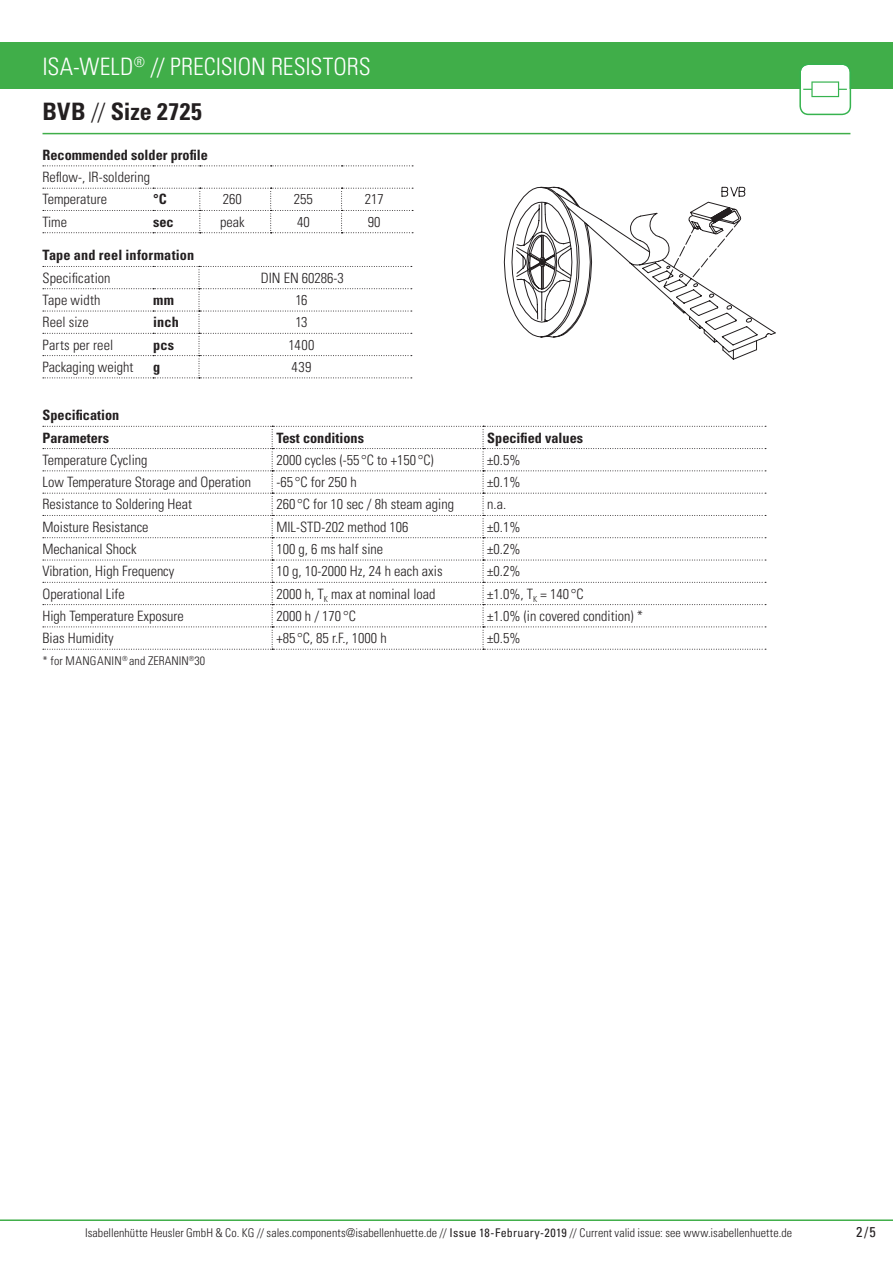
<style>
.page{position:relative;width:893px;height:1263px;background:#fff}
.page>*{position:absolute;margin:0;border:0;box-sizing:border-box;transform-origin:0 0}
.t1{font:24px "Univers Com 47 Light Cond";color:#fff}
.t2{font:24px "Univers Com 67 Bold Cond";letter-spacing:.01em;color:#231f20}
.t3{font:14.25px/22.4px "Univers Com 47 Light Cond";color:#231f20}
.t4{font:14.25px/22.4px "Univers Com 67 Bold Cond";color:#231f20}
.t5{font:condensed 14.25px "Univers Com 57";color:#231f20}
.t6{font:12px "Univers Com 47 Light Cond";letter-spacing:.005em;color:#231f20}
.s1{font-family:"Univers Com 47 Light Cond"}
.s2{font-family:"Univers Com 57";font-stretch:condensed}
</style>
<div class="page">
<hr style="left:0;top:1219px;width:893px;height:2px;background:#40ae49">
<div style="left:0;top:43px;width:893px;height:46px;background:#40ae49"></div>
<hr style="left:43px;top:133px;width:807px;height:1px;background:#40ae49">
<svg style="left:799px;top:65px;width:52px;height:50px"></svg>
<svg style="left:43px;top:165px;width:370px;height:1px"></svg>
<svg style="left:43px;top:188px;width:370px;height:45px"></svg>
<svg style="left:43px;top:266px;width:369px;height:112px"></svg>
<svg style="left:503px;top:186px;width:249px;height:174px"></svg>
<svg style="left:539px;top:187px;width:237px;height:165px"></svg>
<svg style="left:43px;top:425px;width:723px;height:225px"></svg>
<h1 class="t1" style="left:43px;top:52px;width:330px">ISA-WELD<sup>®</sup> // PRECISION RESISTORS</h1>
<h1 class="t2" style="left:43px;top:96px;width:161px">BVB <span class="s1">//</span> Size 2725</h1>
<p class="t4" style="left:43px;top:144px;width:167px">Recommended solder profile</p>
<p class="t3" style="left:43px;top:166px;width:109px">Reflow-, IR-soldering<br>Temperature</p>
<p class="t4" style="left:153px;top:188px;width:15px">°C</p>
<p class="t3" style="left:223px;top:188px;width:20px">260</p>
<p class="t3" style="left:294px;top:188px;width:20px">255</p>
<p class="t3" style="left:365px;top:188px;width:20px">217</p>
<p class="t3" style="left:43px;top:211px;width:26px">Time</p>
<p class="t4" style="left:153px;top:210px;width:22px">sec</p>
<p class="t3" style="left:220px;top:211px;width:26px">peak</p>
<p class="t3" style="left:297px;top:211px;width:14px">40</p>
<p class="t3" style="left:368px;top:211px;width:14px">90</p>
<p class="t4" style="left:43px;top:244px;width:153px">Tape and reel information</p>
<p class="t3" style="left:43px;top:267px;width:70px">Specification</p>
<p class="t3" style="left:261px;top:267px;width:85px">DIN EN 60286-3</p>
<p class="t3" style="left:43px;top:289px;width:60px">Tape width</p>
<p class="t4" style="left:153px;top:289px;width:22px">mm</p>
<p class="t3" style="left:295px;top:289px;width:14px">16</p>
<p class="t3" style="left:43px;top:311px;width:48px">Reel size</p>
<p class="t4" style="left:153px;top:311px;width:27px">inch</p>
<p class="t3" style="left:295px;top:311px;width:14px">13</p>
<p class="t3" style="left:43px;top:333px;width:72px">Parts per reel</p>
<p class="t4" style="left:153px;top:333px;width:23px">pcs</p>
<p class="t3" style="left:289px;top:333px;width:27px">1400</p>
<p class="t3" style="left:43px;top:356px;width:92px">Packaging weight</p>
<p class="t4" style="left:153px;top:356px;width:9px">g</p>
<p class="t3" style="left:292px;top:356px;width:21px">439</p>
<p class="t4" style="left:43px;top:404px;width:78px">Specification<br>Parameters</p>
<p class="t4" style="left:276px;top:426px;width:89px">Test conditions</p>
<p class="t4" style="left:487px;top:426px;width:97px">Specified values</p>
<p class="t3" style="left:43px;top:449px;width:106px">Temperature Cycling</p>
<p class="t3" style="left:276px;top:449px;width:159px">2000 cycles (-55 °C to +150 °C)</p>
<p class="t3" style="left:487px;top:449px;width:35px">±0.5%</p>
<p class="t3" style="left:43px;top:471px;width:210px">Low Temperature Storage and Operation</p>
<p class="t3" style="left:276px;top:471px;width:82px">-65 °C for 250 h</p>
<p class="t3" style="left:487px;top:471px;width:35px">±0.1%</p>
<p class="t3" style="left:43px;top:493px;width:151px">Resistance to Soldering Heat</p>
<p class="t3" style="left:276px;top:493px;width:179px">260 °C for 10 sec / 8h steam aging</p>
<p class="t3" style="left:487px;top:493px;width:20px">n.a.</p>
<p class="t3" style="left:43px;top:515px;width:108px">Moisture Resistance</p>
<p class="t3" style="left:276px;top:515px;width:134px">MIL-STD-202 method 106</p>
<p class="t3" style="left:487px;top:515px;width:35px">±0.1%</p>
<p class="t3" style="left:43px;top:538px;width:96px">Mechanical Shock</p>
<p class="t3" style="left:276px;top:538px;width:108px">100 g, 6 ms half sine</p>
<p class="t3" style="left:487px;top:538px;width:35px">±0.2%</p>
<p class="t3" style="left:43px;top:560px;width:133px">Vibration, High Frequency</p>
<p class="t3" style="left:276px;top:560px;width:168px">10 g, 10-2000 Hz, 24 h each axis</p>
<p class="t3" style="left:487px;top:560px;width:35px">±0.2%</p>
<p class="t3" style="left:43px;top:582px;width:84px">Operational Life</p>
<p class="t3" style="left:276px;top:582px;width:161px">2000 h, T<sub>K</sub> max at nominal load</p>
<p class="t3" style="left:487px;top:582px;width:98px">±1.0%, T<sub>K</sub> = 140 °C</p>
<p class="t3" style="left:43px;top:605px;width:143px">High Temperature Exposure</p>
<p class="t3" style="left:276px;top:605px;width:81px">2000 h / 170 °C</p>
<p class="t3" style="left:487px;top:605px;width:157px">±1.0% (in covered condition) *</p>
<p class="t3" style="left:43px;top:627px;width:73px">Bias Humidity</p>
<p class="t3" style="left:276px;top:627px;width:112px">+85 °C, 85 r.F., 1000 h</p>
<p class="t3" style="left:487px;top:627px;width:35px">±0.5%</p>
<p class="t6" style="left:43px;top:653px;width:164px">* for MANGANIN<sup>®</sup> and ZERANIN<sup>®</sup>30</p>
<p class="t6" style="left:85px;top:1225px;width:708px">Isabellenhütte Heusler GmbH &amp; Co. KG // sales.components@isabellenhuette.de // <span class="s2">Issue 18-February-2019</span> // Current valid issue: see www.isabellenhuette.de</p>
<p class="t5" style="left:856px;top:1223px;width:21px">2/5</p>
</div>
